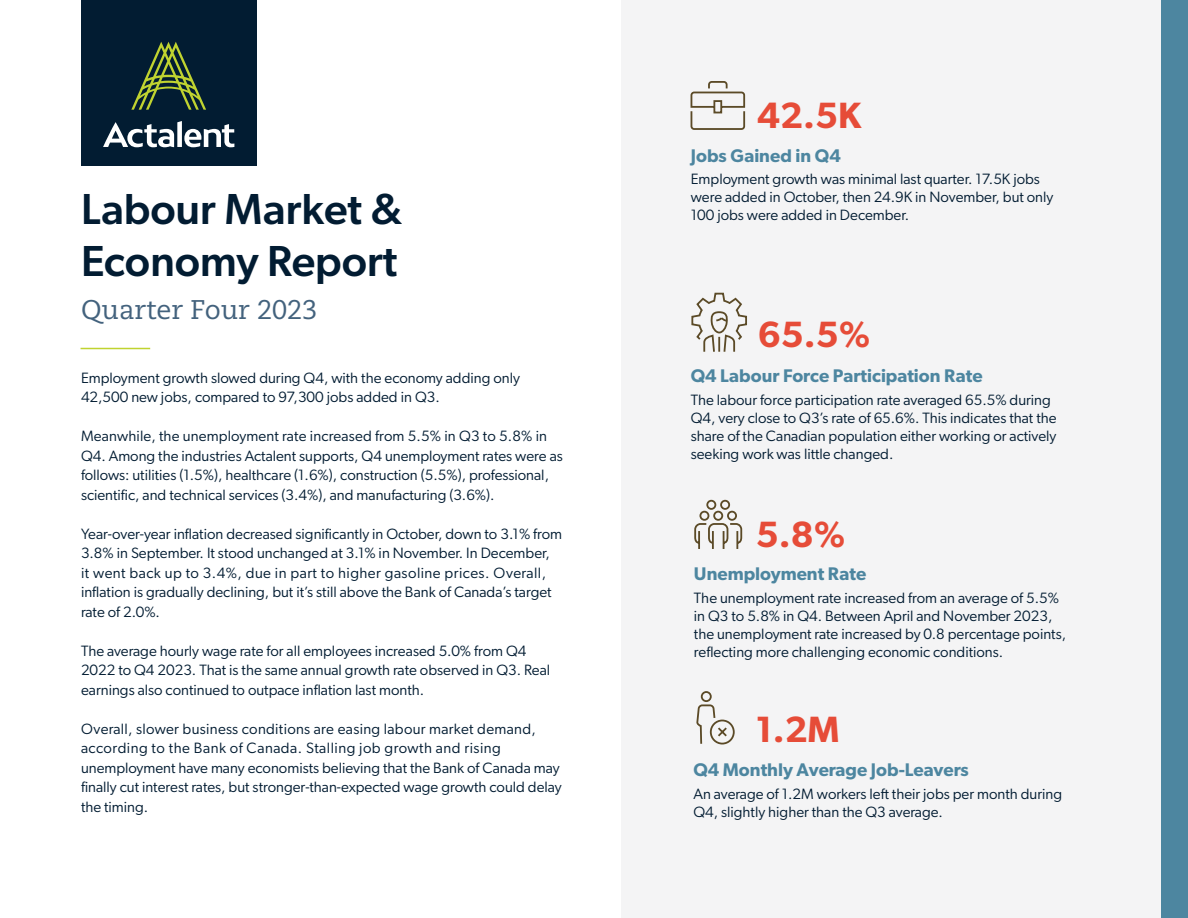
<style>
.page{position:relative;width:1188px;height:918px;background:#fff}
.page>*{position:absolute;margin:0;border:0;box-sizing:border-box;transform-origin:0 0}
.t1{font:500 43.5px/52.2px "Gibson";color:#021c32}
.t2{font:600 36.75px "Gibson";color:#e64c38}
.t3{font:27px "Caecilia LT Pro 55 Roman";color:#43627d}
.t4{font:600 18.3px "Gibson";color:#4d86a0}
.t5{font:15px/19.5px "Gibson";color:#021c32}
</style>
<div class="page">
<div style="left:621px;top:0;width:567px;height:918px;background:#f4f4f5"></div>
<hr style="left:81px;top:348px;width:69px;height:1px;background:#c0d330">
<div style="left:1161px;top:0;width:27px;height:918px;background:#4d86a0"></div>
<svg style="left:694px;top:499px;width:49px;height:50px"></svg>
<svg style="left:696px;top:691px;width:39px;height:54px"></svg>
<svg style="left:690px;top:81px;width:56px;height:49px"></svg>
<svg style="left:691px;top:292px;width:56px;height:60px"></svg>
<div style="left:81px;top:0;width:175px;height:165px;background:#021c32"></div>
<svg style="left:103px;top:121px;width:131px;height:26px"></svg>
<svg style="left:131px;top:42px;width:75px;height:68px"></svg>
<h1 class="t1" style="left:81px;top:182px;width:323px">Labour Market &amp;<br>Economy Report</h1>
<h3 class="t3" style="left:81px;top:292px;width:238px">Quarter Four 2023</h3>
<p class="t5" style="left:81px;top:368px;width:441px">Employment growth slowed during Q4, with the economy adding only<br>42,500 new jobs, compared to 97,300 jobs added in Q3.</p>
<p class="t5" style="left:81px;top:426px;width:483px">Meanwhile, the unemployment rate increased from 5.5% in Q3 to 5.8% in Q4. Among the industries Actalent supports, Q4 unemployment rates were as follows: utilities (1.5%), healthcare (1.6%), construction (5.5%), professional, scientific, and technical services (3.4%), and manufacturing (3.6%).</p>
<p class="t5" style="left:81px;top:524px;width:483px">Year-over-year inflation decreased significantly in October, down to 3.1% from 3.8% in September. It stood unchanged at 3.1% in November. In December,<br>it went back up to 3.4%, due in part to higher gasoline prices. Overall, inflation is gradually declining, but it’s still above the Bank of Canada’s target rate of 2.0%.</p>
<p class="t5" style="left:81px;top:641px;width:471px">The average hourly wage rate for all employees increased 5.0% from Q4<br>2022 to Q4 2023. That is the same annual growth rate observed in Q3. Real earnings also continued to outpace inflation last month.</p>
<p class="t5" style="left:81px;top:719px;width:482px">Overall, slower business conditions are easing labour market demand, according to the Bank of Canada. Stalling job growth and rising unemployment have many economists believing that the Bank of Canada may finally cut interest rates, but stronger-than-expected wage growth could delay the timing.</p>
<h2 class="t2" style="left:757px;top:94px;width:105px">42.5K</h2>
<p class="t4" style="left:691px;top:144px;width:152px">Jobs Gained in Q4</p>
<p class="t5" style="left:691px;top:170px;width:364px;line-height:18px">Employment growth was minimal last quarter. 17.5K jobs were added in October, then 24.9K in November, but only<br>100 jobs were added in December.</p>
<h2 class="t2" style="left:758px;top:313px;width:114px">65.5%</h2>
<p class="t4" style="left:691px;top:365px;width:293px">Q4 Labour Force Participation Rate</p>
<p class="t5" style="left:691px;top:390px;width:367px;line-height:18px">The labour force participation rate averaged 65.5% during Q4, very close to Q3’s rate of 65.6%. This indicates that the share of the Canadian population either working or actively seeking work was little changed.</p>
<h2 class="t2" style="left:756px;top:513px;width:91px">5.8%</h2>
<p class="t4" style="left:694px;top:563px;width:174px">Unemployment Rate</p>
<p class="t5" style="left:694px;top:588px;width:374px;line-height:18px">The unemployment rate increased from an average of 5.5% in Q3 to 5.8% in Q4. Between April and November 2023, the unemployment rate increased by 0.8 percentage points, reflecting more challenging economic conditions.</p>
<h2 class="t2" style="left:756px;top:708px;width:86px">1.2M</h2>
<p class="t4" style="left:693px;top:759px;width:277px">Q4 Monthly Average Job-Leavers</p>
<p class="t5" style="left:693px;top:784px;width:370px;line-height:18px">An average of 1.2M workers left their jobs per month during<br>Q4, slightly higher than the Q3 average.</p>
</div>
